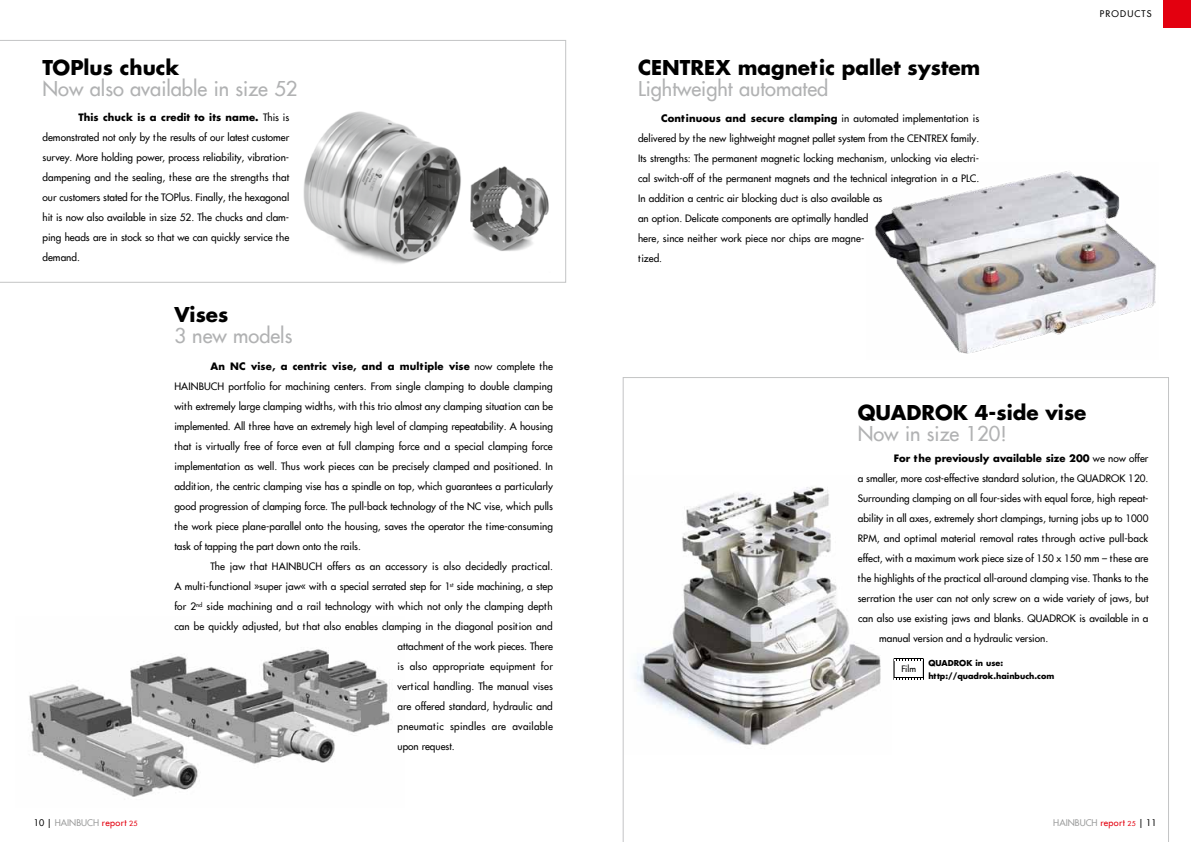
<style>
.page{position:relative;width:1191px;height:842px;background:#fff}
.page>*{position:absolute;margin:0;border:0;box-sizing:border-box;transform-origin:0 0}
.t1{font:500 20px "Futura Com";color:#b1b2b3}
.t2{font:700 20px "Futura Com";color:#000}
.t3{font:500 10px/20px "Futura Com";color:#000;text-align:justify}
.t4{font:700 10px "Futura Com";color:#000}
.t5{font:500 10px "Futura Com";letter-spacing:.02em;color:#000}
.t6{font:500 10px "Futura Com";letter-spacing:.025em;color:#000}
.t7{font:500 9px "Futura Com";color:#9c9d9d}
.t8{font:500 9px "Futura Com";color:#000}
.t9{font:500 8.7px "Futura Com";color:#000}
.t10{font:700 8px/13px "Futura Com";color:#000}
.s1{font-weight:700}
.s2{font-weight:500}
.s3{color:#000}
.s4{color:#e3000f}
.s5{font-size:7px;color:#e3000f}
.s6{font-size:6.7px;color:#e3000f}
</style>
<div class="page">
<div style="left:1162px;top:0;width:29px;height:28px;background:#e3000f"></div>
<svg style="left:0;top:40px;width:566px;height:243px"></svg>
<svg style="left:622px;top:377px;width:547px;height:465px"></svg>
<img style="left:625px;top:475px;width:267px;height:280px">
<img style="left:29px;top:649px;width:361px;height:148px">
<img style="left:296px;top:101px;width:258px;height:173px">
<div style="left:894px;top:659px;width:29px;height:20px;background:#fff"></div>
<div style="left:893px;top:658px;width:31px;height:22px;border:1px solid #000"></div>
<hr style="left:894px;top:658px;width:29px;height:3px;background:#000">
<svg style="left:894px;top:659px;width:29px;height:1px"></svg>
<hr style="left:894px;top:677px;width:29px;height:3px;background:#000">
<svg style="left:894px;top:678px;width:29px;height:1px"></svg>
<img style="left:874px;top:171px;width:282px;height:183px">
<h1 class="t2" style="left:43px;top:52px;width:138px">TOPlus chuck</h1>
<h1 class="t1" style="left:43px;top:74px;width:256px">Now also available in size 52</h1>
<p class="t3" style="left:43px;top:107px;width:248px;text-indent:36px"><span class="s1">This chuck is a credit to its name.</span> This is demonstrated not only by the results of our latest customer survey. More holding power, process reliability, vibration&shy;dampening and the sealing, these are the strengths that our customers stated for the TOPlus. Finally, the hexagonal hit is now also available in size 52. The chucks and clam&shy;ping heads are in stock so that we can quickly service the demand.</p>
<h1 class="t2" style="left:174px;top:299px;width:55px">Vises</h1>
<h1 class="t1" style="left:174px;top:321px;width:119px">3 new models</h1>
<p class="t3" style="left:174px;top:356px;width:380px;text-indent:36px"><span class="s1">An NC vise, a centric vise, and a multiple vise</span> now complete the HAINBUCH portfolio for machining centers. From single clamping to double clamping with extremely large clamping widths, with this trio almost any clamping situation can be implemented. All three have an extremely high level of clamping repeatability. A housing that is virtually free of force even at full clamping force and a special clamping force implementation as well. Thus work pieces can be precisely clamped and positioned. In addition, the centric clamping vise has a spindle on top, which guarantees a particularly good progression of clamping force. The pull-back technology of the NC vise, which pulls the work piece plane-parallel onto the housing, saves the operator the time-consuming task of tapping the part down onto the rails.</p>
<p class="t3" style="left:210px;top:556px;width:344px">The jaw that HAINBUCH offers as an accessory is also decidedly practical.</p>
<p class="t3" style="left:174px;top:576px;width:380px">A multi-functional »super jaw« with a special serrated step for 1<sup>st</sup> side machining, a step</p>
<p class="t3" style="left:174px;top:596px;width:380px">for 2<sup>nd</sup> side machining and a rail technology with which not only the clamping depth</p>
<p class="t3" style="left:174px;top:616px;width:380px">can be quickly adjusted, but that also enables clamping in the diagonal position and</p>
<p class="t3" style="left:397px;top:636px;width:157px">attachment of the work pieces. There</p>
<p class="t5" style="left:397px;top:659px;width:157px">is also appropriate equipment for</p>
<p class="t3" style="left:397px;top:676px;width:157px">vertical handling. The manual vises</p>
<p class="t3" style="left:397px;top:696px;width:157px">are offered standard, hydraulic and</p>
<p class="t6" style="left:397px;top:719px;width:157px">pneumatic spindles are available</p>
<p class="t3" style="left:397px;top:736px;width:59px">upon request.</p>
<h1 class="t2" style="left:638px;top:52px;width:344px">CENTREX magnetic pallet system</h1>
<h1 class="t1" style="left:638px;top:74px;width:192px">Lightweight automated</h1>
<p class="t3" style="left:638px;top:108px;width:343px;text-align:left;text-indent:23px"><span class="s1">Continuous and secure clamping</span> in automated implementation is delivered by the new lightweight magnet pallet system from the CENTREX family.<br>Its strengths: The permanent magnetic locking mechanism, unlocking via electri&shy;cal switch-off of the permanent magnets and the technical integration in a PLC.<br>In addition a centric air blocking duct is also available as<br>an option. Delicate components are optimally handled<br>here, since neither work piece nor chips are magne-<br>tized.</p>
<p class="t8" style="left:1100px;top:7px;width:14px">Products</p>
<h1 class="t2" style="left:857px;top:397px;width:230px">QUADROK 4-side vise</h1>
<h1 class="t1" style="left:857px;top:419px;width:150px">Now in size 120!</h1>
<p class="t4" style="left:893px;top:450px;width:256px">For the previously available size 200 <span class="s2">we now offer</span></p>
<p class="t3" style="left:857px;top:468px;width:292px">a smaller, more cost-effective standard solution, the QUADROK 120.</p>
<p class="t3" style="left:857px;top:488px;width:292px">Surrounding clamping on all four-sides with equal force, high repeat-</p>
<p class="t3" style="left:857px;top:508px;width:292px">ability in all axes, extremely short clampings, turning jobs up to 1000</p>
<p class="t3" style="left:857px;top:528px;width:292px">RPM, and optimal material removal rates through active pull-back</p>
<p class="t3" style="left:857px;top:548px;width:292px">effect, with a maximum work piece size of 150 x 150 mm – these are</p>
<p class="t3" style="left:857px;top:568px;width:292px">the highlights of the practical all-around clamping vise. Thanks to the</p>
<p class="t3" style="left:857px;top:588px;width:292px">serration the user can not only screw on a wide variety of jaws, but</p>
<p class="t3" style="left:858px;top:608px;width:292px">can also use existing jaws and blanks. QUADROK is available in a</p>
<p class="t3" style="left:879px;top:628px;width:171px">manual version and a hydraulic version.</p>
<p class="t10" style="left:928px;top:656px;width:127px">QUADROK in use: http://quadrok.hainbuch.com</p>
<p class="t9" style="left:901px;top:663px;width:16px">Film</p>
<p class="t7" style="left:34px;top:816px;width:105px"><span class="s3">10 |</span> HAINBUCH <span class="s4">report</span> <span class="s5">25</span></p>
<p class="t7" style="left:1053px;top:816px;width:105px">HAINBUCH <span class="s4">report</span> <span class="s6">25</span> <span class="s3">| 11</span></p>
</div>
